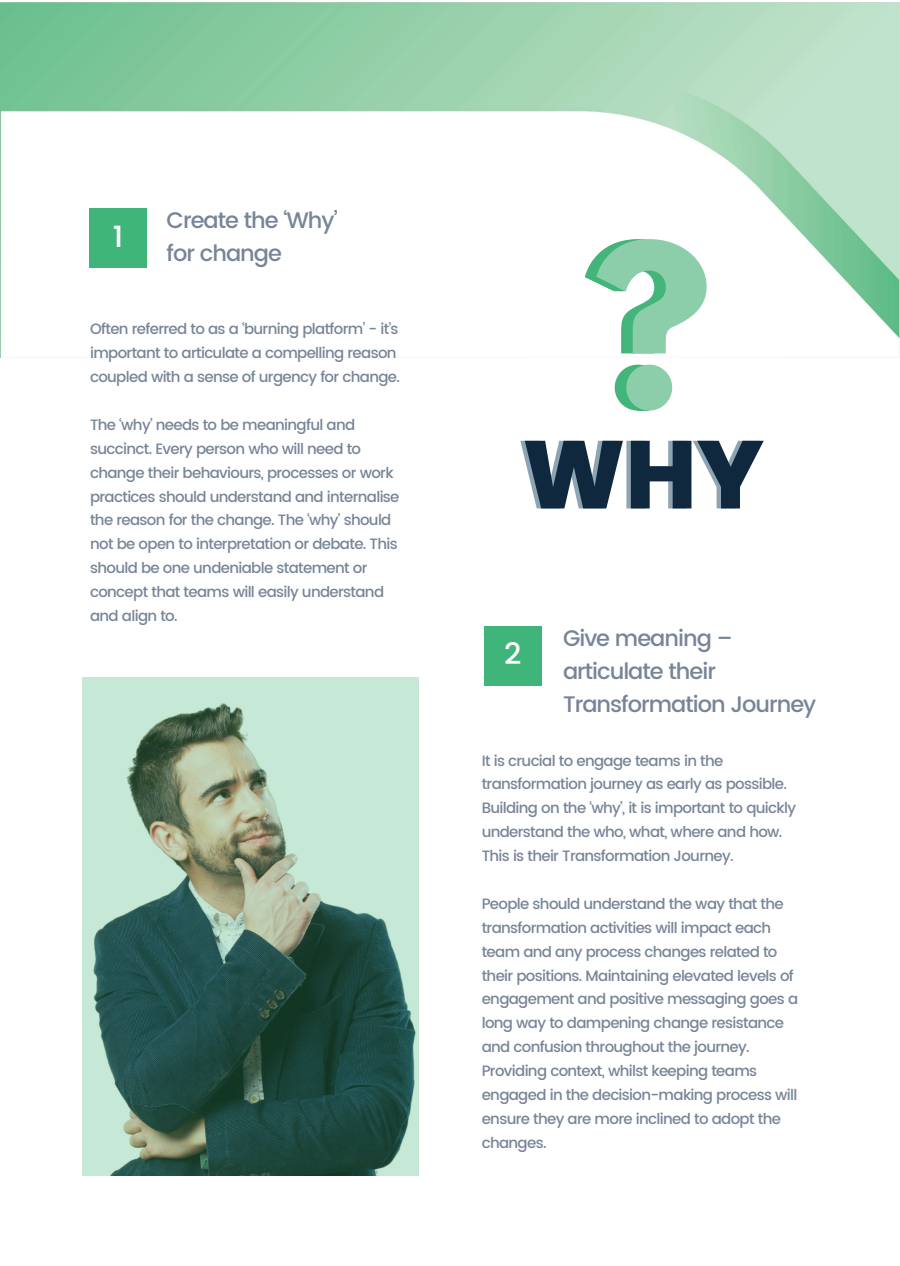
<style>
.page{position:relative;width:900px;height:1266px;background:#fff}
.page>*{position:absolute;margin:0;border:0;box-sizing:border-box;transform-origin:0 0}
.t1{font:500 30px "Poppins";color:#fff}
.t2{font:500 22.5px/33.2px "Poppins";letter-spacing:-.045em;color:#778598}
.t3{font:500 15px/23.9px "Poppins";letter-spacing:-.045em;color:#778598}
</style>
<div class="page">
<img style="left:0;top:2px;width:900px;height:356px">
<div style="left:89px;top:208px;width:58px;height:59px;background:#3fb579"></div>
<div style="left:484px;top:626px;width:57px;height:60px;background:#3fb579"></div>
<svg style="left:585px;top:239px;width:122px;height:171px"></svg>
<img style="left:82px;top:677px;width:336px;height:499px">
<svg style="left:520px;top:441px;width:244px;height:67px"></svg>
<h1 class="t1" style="left:113px;top:219px;width:12px">1</h1>
<h2 class="t2" style="left:167px;top:203px;width:172px">Create the ‘Why’ for change</h2>
<p class="t3" style="left:90px;top:317px;width:311px">Often referred to as a ‘burning platform’ - it’s important to articulate a compelling reason coupled with a sense of urgency for change.</p>
<p class="t3" style="left:90px;top:413px;width:311px">The ‘why’ needs to be meaningful and succinct. Every person who will need to change their behaviours, processes or work practices should understand and internalise the reason for the change. The ‘why’ should not be open to interpretation or debate. This should be one undeniable statement or concept that teams will easily understand and align to.</p>
<h1 class="t1" style="left:504px;top:636px;width:19px">2</h1>
<h2 class="t2" style="left:563px;top:621px;width:255px">Give meaning – articulate their<br>Transformation Journey</h2>
<p class="t3" style="left:482px;top:748px;width:316px">It is crucial to engage teams in the transformation journey as early as possible.<br>Building on the ‘why’, it is important to quickly understand the who, what, where and how.<br>This is their Transformation Journey.</p>
<p class="t3" style="left:482px;top:891px;width:318px">People should understand the way that the transformation activities will impact each team and any process changes related to their positions. Maintaining elevated levels of engagement and positive messaging goes a long way to dampening change resistance and confusion throughout the journey.<br>Providing context, whilst keeping teams engaged in the decision-making process will ensure they are more inclined to adopt the changes.</p>
</div>
